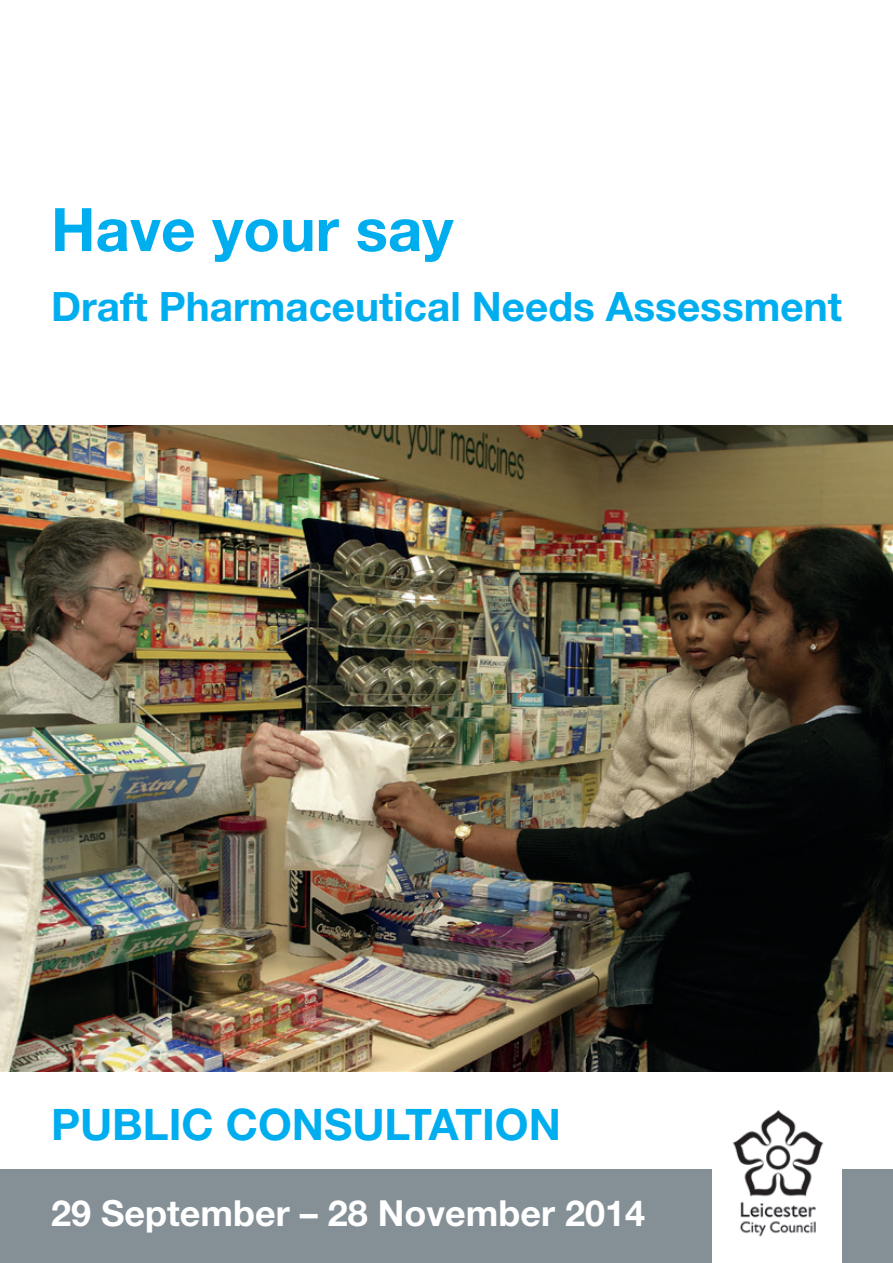
<style>
.page{position:relative;width:893px;height:1263px;background:#fff}
.page>*{position:absolute;margin:0;border:0;box-sizing:border-box;transform-origin:0 0}
.t1{font:700 60px "Helvetica Neue";color:#00aeef}
.t2{font:700 43.5px "Helvetica Neue";color:#00aeef}
.t3{font:700 40.5px "Helvetica Neue";color:#00aeef}
.t4{font:700 36px "Helvetica Neue";color:#fff}
</style>
<div class="page">
<div style="left:0;top:1169px;width:893px;height:94px;background:#848f96"></div>
<img style="left:0;top:425px;width:893px;height:646px">
<div style="left:712px;top:1098px;width:130px;height:165px;background:#fff"></div>
<img style="left:732px;top:1109px;width:92px;height:128px">
<h1 class="t1" style="left:51px;top:193px;width:404px">Have your say</h1>
<p class="t3" style="left:51px;top:281px;width:792px">Draft Pharmaceutical Needs Assessment</p>
<p class="t2" style="left:51px;top:1097px;width:511px">PUBLIC CONSULTATION</p>
<p class="t4" style="left:51px;top:1191px;width:596px">29 September – 28 November 2014</p>
</div>
